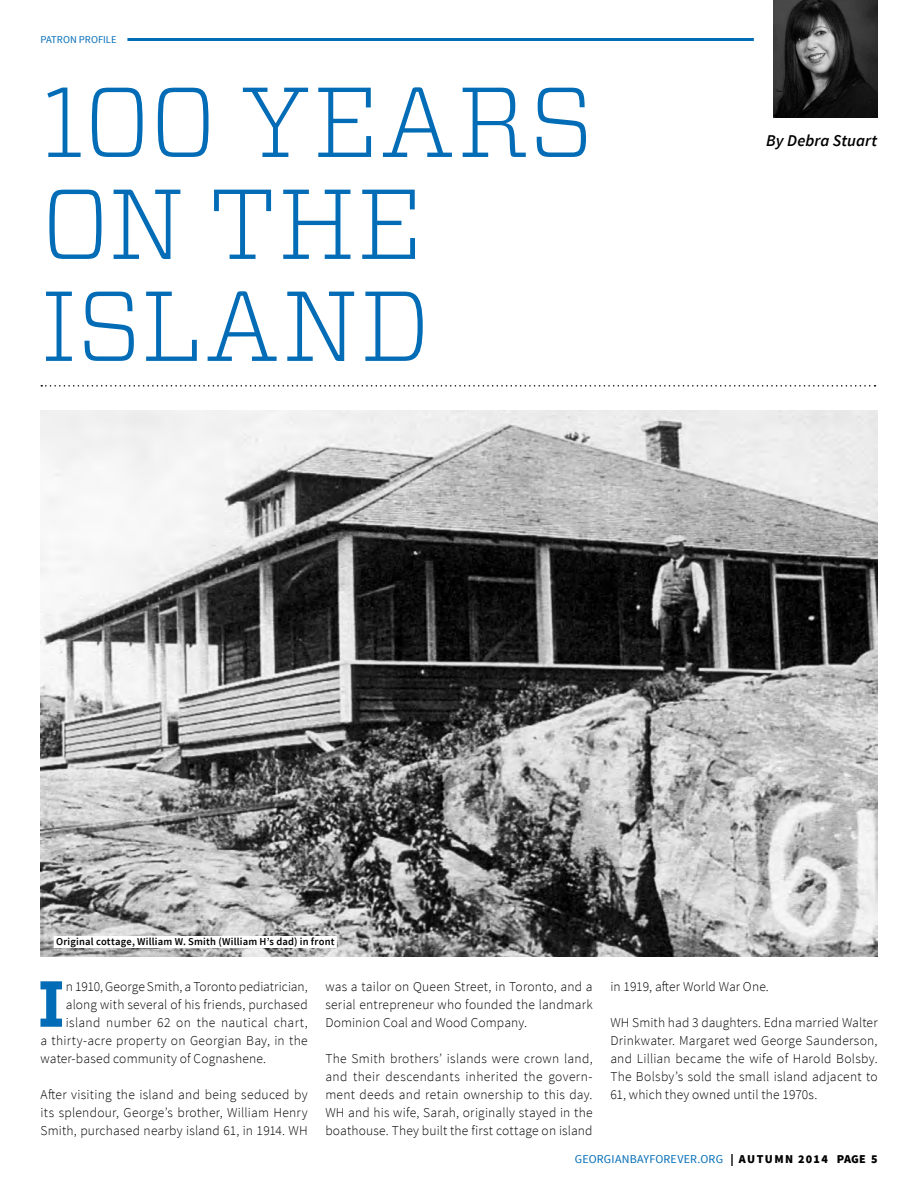
<style>
.page{position:relative;width:918px;height:1188px;background:#fff}
.page>*{position:absolute;margin:0;border:0;box-sizing:border-box;transform-origin:0 0}
.t1{font:300 99px/102px "Vitesse";letter-spacing:.015em;color:#036cb6}
.t2{font:700 64.95px "Vitesse";color:#036cb6}
.t3{font:italic 600 16.5px "Source Sans Pro";letter-spacing:.005em;color:#000}
.t4{font:300 13.5px/18px "Source Sans Pro";letter-spacing:.015em;color:#000;text-align:justify}
.t5{font:12px "Source Sans Pro";letter-spacing:.015em;color:#036cb6}
.t6{font:900 12px "Source Sans Pro";letter-spacing:.115em;color:#000}
.t7{font:600 10.5px "Source Sans Pro";letter-spacing:.02em;color:#000}
.t8{font:10.5px "Source Sans Pro";color:#036cb6}
.s1{font-weight:900;color:#000}
</style>
<div class="page">
<img style="left:40px;top:410px;width:838px;height:547px">
<svg style="left:41px;top:385px;width:834px;height:2px"></svg>
<img style="left:773px;top:0;width:104px;height:117px">
<hr style="left:127px;top:38px;width:627px;height:3px;background:#036cb6">
<div style="left:54px;top:936px;width:283px;height:12px;background:#fff"></div>
<p class="t8" style="left:40px;top:33px;width:24px">PATRON</p>
<p class="t8" style="left:79px;top:33px;width:12px">PROFI</p>
<p class="t8" style="left:106px;top:33px;width:11px">LE</p>
<h1 class="t1" style="left:40px;top:68px;width:556px">100 YEARS<br>ON THE<br>ISLAND</h1>
<p class="t3" style="left:766px;top:130px;width:113px">By Debra Stuart</p>
<p class="t7" style="left:56px;top:935px;width:280px">Original cottage, William W. Smith (William H’s dad) in front</p>
<p class="t4" style="left:325px;top:977px;width:269px">was a tailor on Queen Street, in Toronto, and a serial entrepreneur who founded the landmark Dominion Coal and Wood Company.</p>
<p class="t4" style="left:325px;top:1049px;width:269px">The Smith brothers’ islands were crown land, and their descendants inherited the govern&shy;ment deeds and retain ownership to this day.<br>WH and his wife, Sarah, originally stayed in the boathouse. They built the first cottage on island</p>
<h2 class="t2" style="left:38px;top:961px;width:23px">I</h2>
<p class="t4" style="left:66px;top:977px;width:243px">n 1910, George Smith, a Toronto pediatrician,</p>
<p class="t4" style="left:66px;top:995px;width:243px">along with several of his friends, purchased</p>
<p class="t4" style="left:66px;top:1013px;width:243px">island number 62 on the nautical chart,</p>
<p class="t4" style="left:41px;top:1031px;width:269px">a thirty-acre property on Georgian Bay, in the</p>
<p class="t4" style="left:41px;top:1049px;width:227px">water-based community of Cognashene.</p>
<p class="t4" style="left:41px;top:1085px;width:269px">After visiting the island and being seduced by its splendour, George’s brother, William Henry Smith, purchased nearby island 61, in 1914. WH</p>
<p class="t4" style="left:610px;top:977px;width:160px">in 1919, after World War One.</p>
<p class="t4" style="left:610px;top:1013px;width:269px">WH Smith had 3 daughters. Edna married Walter Drinkwater. Margaret wed George Saunderson, and Lillian became the wife of Harold Bolsby.<br>The Bolsby’s sold the small island adjacent to 61, which they owned until the 1970s.</p>
<p class="t5" style="left:575px;top:1151px;width:174px">GEORGIANBAYFOREVER.ORG <span class="s1">| AUTU</span></p>
<p class="t6" style="left:774px;top:1151px;width:74px">MN 2014 PAGE</p>
<p class="t6" style="left:871px;top:1151px;width:8px">5</p>
</div>
